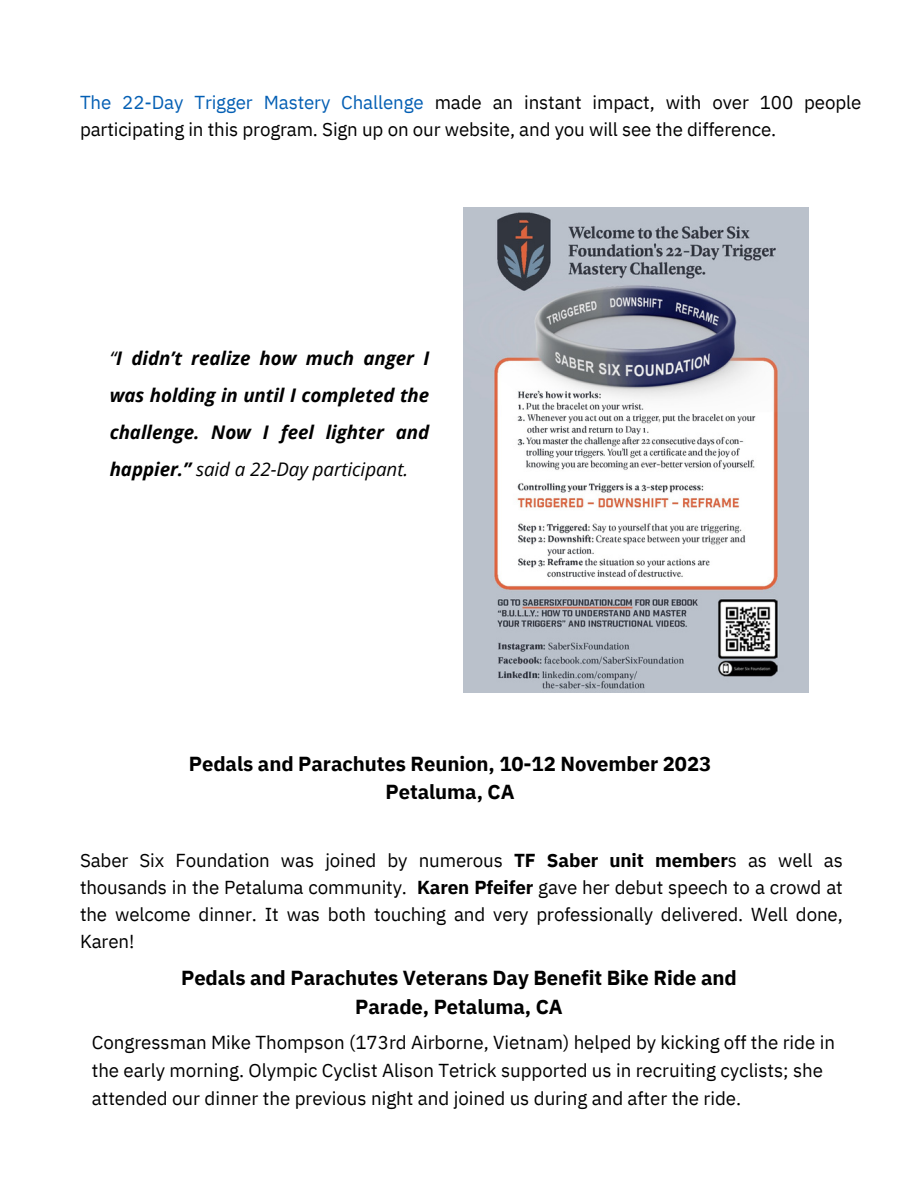
<style>
.page{position:relative;width:918px;height:1188px;background:#fff}
.page>*{position:absolute;margin:0;border:0;box-sizing:border-box;transform-origin:0 0}
.t1{font:700 20.25px/28.2px "IBM Plex Sans";letter-spacing:-.005em;color:#000;text-align:center}
.t2{font:18.75px/27px "IBM Plex Sans";color:#000}
.t3{font:italic 700 18.75px/37.2px "Open Sans";letter-spacing:-.005em;color:#000;text-align:justify}
.s1{color:#045fb4}
.s2{font-weight:400}
.s3{font-weight:700}
</style>
<div class="page">
<img style="left:463px;top:207px;width:346px;height:485px">
<p class="t2" style="left:80px;top:89px;width:783px"><span class="s1">The 22-Day Trigger Mastery Challenge</span> made an instant impact, with over 100 people participating in this program. Sign up on our website, and you will see the difference.</p>
<p class="t3" style="left:110px;top:339px;width:321px"><span class="s2">“</span>I didn’t realize how much anger I was holding in until I completed the challenge. Now I feel lighter and happier.” <span class="s2">said a 22-Day participant.</span></p>
<p class="t1" style="left:189px;top:750px;width:524px">Pedals and Parachutes Reunion, 10-12 November 2023</p>
<p class="t1" style="left:386px;top:778px;width:130px">Petaluma, CA</p>
<p class="t2" style="left:80px;top:847px;width:764px;text-align:justify">Saber Six Foundation was joined by numerous <span class="s3">TF Saber unit member</span>s as well as thousands in the Petaluma community. <span class="s3">Karen Pfeifer</span> gave her debut speech to a crowd at the welcome dinner. It was both touching and very professionally delivered. Well done, Karen!</p>
<p class="t1" style="left:181px;top:964px;width:557px">Pedals and Parachutes Veterans Day Benefit Bike Ride and<br>Parade, Petaluma, CA</p>
<p class="t2" style="left:92px;top:1028px;width:745px;line-height:28.2px">Congressman Mike Thompson (173rd Airborne, Vietnam) helped by kicking off the ride in the early morning. Olympic Cyclist Alison Tetrick supported us in recruiting cyclists; she attended our dinner the previous night and joined us during and after the ride.</p>
</div>
